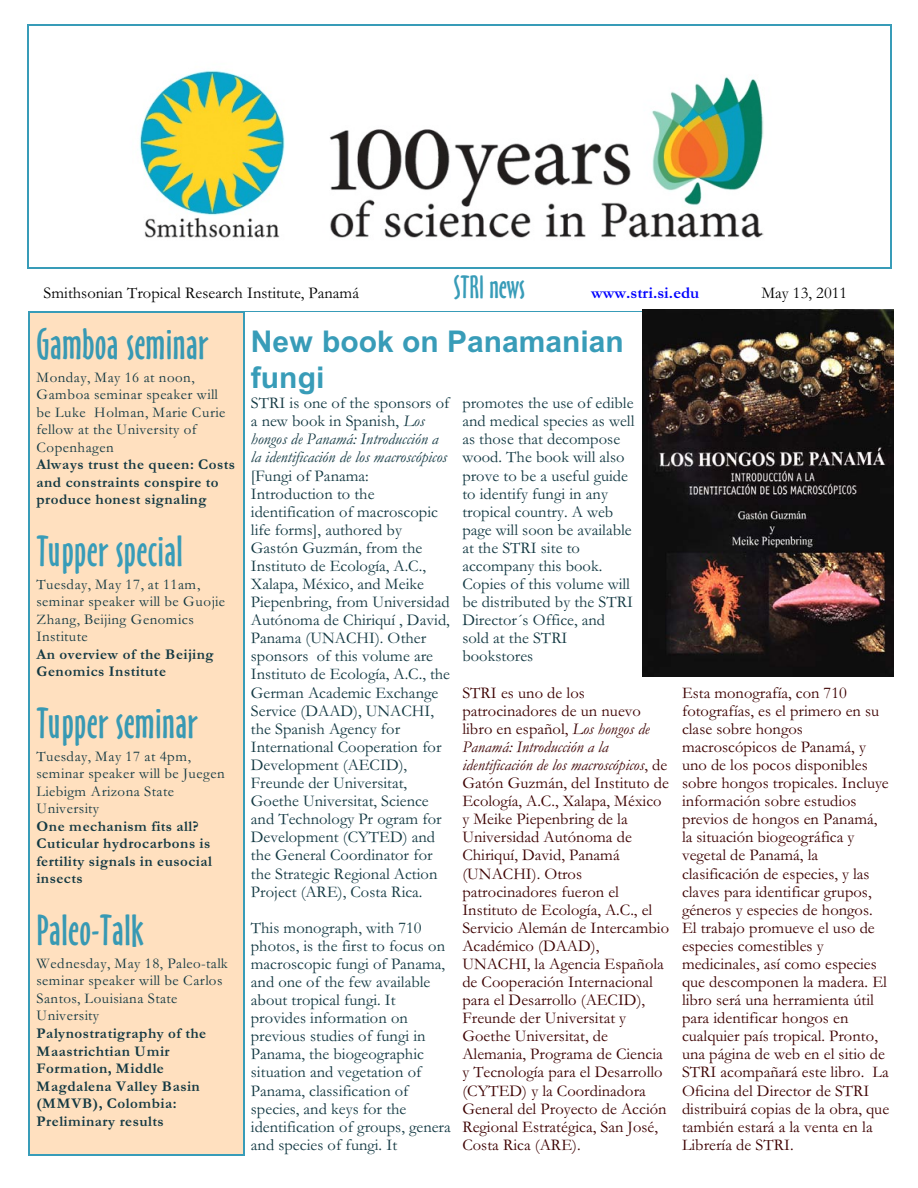
<style>
.page{position:relative;width:918px;height:1188px;background:#fff}
.page>*{position:absolute;margin:0;border:0;box-sizing:border-box;transform-origin:0 0}
.t1{font:40.5px "Oz Handicraft BT";letter-spacing:.01em;color:#3899b3}
.t2{font:40.5px "Oz Handicraft BT";letter-spacing:.01em;color:#389cb8}
.t3{font:700 30px/35.1px "Arial";color:#389cb8}
.t4{font:30px "Oz Handicraft BT";color:#389cb8}
.t5{font:16.5px/18.1px "Garamond";color:#3d0000}
.t6{font:16.5px/18.1px "Garamond";color:#123842}
.t7{font:italic 16.5px/18px "Garamond";color:#123842}
.t8{font:16.5px "Garamond";color:#000}
.t9{font:700 16.5px "Garamond";color:#00f}
.t10{font:15px/17.5px "Garamond";letter-spacing:.03em;color:#123842}
.t11{font:700 15px/17.5px "Garamond";letter-spacing:.035em;color:#123842}
.s1{font-style:normal}
.s2{font-style:italic}
</style>
<div class="page">
<img style="left:93px;top:70px;width:719px;height:198px">
<hr style="left:28px;top:24px;width:1px;height:245px;background:#389cb8">
<hr style="left:891px;top:24px;width:1px;height:245px;background:#389cb8">
<hr style="left:28px;top:24px;width:864px;height:2px;background:#389cb8">
<hr style="left:28px;top:268px;width:864px;height:1px;background:#389cb8">
<div style="left:28px;top:311px;width:216px;height:845px;background:#ffe0bf"></div>
<hr style="left:28px;top:311px;width:2px;height:845px;background:#389cb8">
<hr style="left:243px;top:311px;width:1px;height:845px;background:#389cb8">
<hr style="left:28px;top:311px;width:216px;height:1px;background:#389cb8">
<hr style="left:28px;top:1155px;width:216px;height:1px;background:#389cb8">
<hr style="left:244px;top:311px;width:649px;height:1px;background:#389cb8">
<img style="left:643px;top:310px;width:250px;height:366px">
<h2 class="t4" style="left:454px;top:275px;width:73px">STRI news</h2>
<p class="t9" style="left:591px;top:287px;width:109px">www.stri.si.edu</p>
<p class="t8" style="left:762px;top:287px;width:87px">May 13, 2011</p>
<h2 class="t3" style="left:251px;top:327px;width:374px">New book on Panamanian fungi</h2>
<p class="t7" style="left:251px;top:396px;width:200px"><span class="s1">STRI is one of the sponsors of a new book in Spanish,</span> Los hongos de Panamá: Introducción a la identificación de los macroscópicos</p>
<p class="t6" style="left:251px;top:468px;width:201px">[Fungi of Panama:<br>Introduction to the identification of macroscopic life forms], authored by<br>Gastón Guzmán, from the<br>Instituto de Ecología, A.C.,<br>Xalapa, México, and Meike<br>Piepenbring, from Universidad<br>Autónoma de Chiriquí , David,<br>Panama (UNACHI). Other sponsors of this volume are<br>Instituto de Ecología, A.C., the<br>German Academic Exchange<br>Service (DAAD), UNACHI, the Spanish Agency for<br>International Cooperation for<br>Development (AECID),<br>Freunde der Universitat,<br>Goethe Universitat, Science and Technology Pr ogram for<br>Development (CYTED) and the General Coordinator for the Strategic Regional Action<br>Project (ARE), Costa Rica.</p>
<p class="t6" style="left:251px;top:920px;width:201px">This monograph, with 710 photos, is the first to focus on macroscopic fungi of Panama, and one of the few available about tropical fungi. It provides information on previous studies of fungi in<br>Panama, the biogeographic situation and vegetation of<br>Panama, classification of species, and keys for the identification of groups, genera and species of fungi. It</p>
<p class="t8" style="left:43px;top:287px;width:317px">Smithsonian Tropical Research Institute, Panamá</p>
<h1 class="t1" style="left:36px;top:328px;width:173px">Gamboa seminar</h1>
<p class="t10" style="left:36px;top:370px;width:190px">Monday, May 16 at noon,<br>Gamboa seminar speaker will be Luke Holman, Marie Curie fellow at the University of<br>Copenhagen</p>
<p class="t11" style="left:36px;top:458px;width:200px">Always trust the queen: Costs and constraints conspire to produce honest signaling</p>
<h1 class="t2" style="left:36px;top:535px;width:148px">Tupper special</h1>
<p class="t10" style="left:36px;top:577px;width:190px">Tuesday, May 17, at 11am, seminar speaker will be Guojie<br>Zhang, Beijing Genomics<br>Institute</p>
<p class="t11" style="left:36px;top:647px;width:179px">An overview of the Beijing<br>Genomics Institute</p>
<h1 class="t1" style="left:36px;top:707px;width:163px">Tupper seminar</h1>
<p class="t10" style="left:36px;top:749px;width:190px">Tuesday, May 17 at 4pm, seminar speaker will be Juegen<br>Liebigm Arizona State<br>University</p>
<p class="t11" style="left:36px;top:819px;width:177px">One mechanism fits all?<br>Cuticular hydrocarbons is fertility signals in eusocial insects</p>
<h1 class="t1" style="left:36px;top:914px;width:109px">Paleo-Talk</h1>
<p class="t10" style="left:36px;top:956px;width:193px">Wednesday, May 18, Paleo-talk seminar speaker will be Carlos<br>Santos, Louisiana State<br>University</p>
<p class="t11" style="left:36px;top:1026px;width:171px">Palynostratigraphy of the<br>Maastrichtian Umir<br>Formation, Middle<br>Magdalena Valley Basin (MMVB), Colombia:<br>Preliminary results</p>
<p class="t6" style="left:462px;top:396px;width:174px">promotes the use of edible and medical species as well as those that decompose wood. The book will also prove to be a useful guide to identify fungi in any tropical country. A web page will soon be available at the STRI site to accompany this book.<br>Copies of this volume will be distributed by the STRI<br>Director´s Office, and sold at the STRI bookstores</p>
<p class="t5" style="left:462px;top:685px;width:208px">STRI es uno de los patrocinadores de un nuevo libro en español, <span class="s2">Los hongos de<br>Panamá: Introducción a la identificación de los macroscópicos</span>, de<br>Gatón Guzmán, del Instituto de<br>Ecología, A.C., Xalapa, México y Meike Piepenbring de la<br>Universidad Autónoma de<br>Chiriquí, David, Panamá (UNACHI). Otros patrocinadores fueron el<br>Instituto de Ecología, A.C., el<br>Servicio Alemán de Intercambio<br>Académico (DAAD),<br>UNACHI, la Agencia Española de Cooperación Internacional para el Desarrollo (AECID),<br>Freunde der Universitat y<br>Goethe Universitat, de<br>Alemania, Programa de Ciencia y Tecnología para el Desarrollo (CYTED) y la Coordinadora<br>General del Proyecto de Acción<br>Regional Estratégica, San José,<br>Costa Rica (ARE).</p>
<p class="t5" style="left:682px;top:685px;width:209px">Esta monografía, con 710 fotografías, es el primero en su clase sobre hongos macroscópicos de Panamá, y uno de los pocos disponibles sobre hongos tropicales. Incluye información sobre estudios previos de hongos en Panamá, la situación biogeográfica y vegetal de Panamá, la clasificación de especies, y las claves para identificar grupos, géneros y especies de hongos.<br>El trabajo promueve el uso de especies comestibles y medicinales, así como especies que descomponen la madera. El libro será una herramienta útil para identificar hongos en cualquier país tropical. Pronto, una página de web en el sitio de<br>STRI acompañará este libro. La<br>Oficina del Director de STRI distribuirá copias de la obra, que también estará a la venta en la<br>Librería de STRI.</p>
</div>
